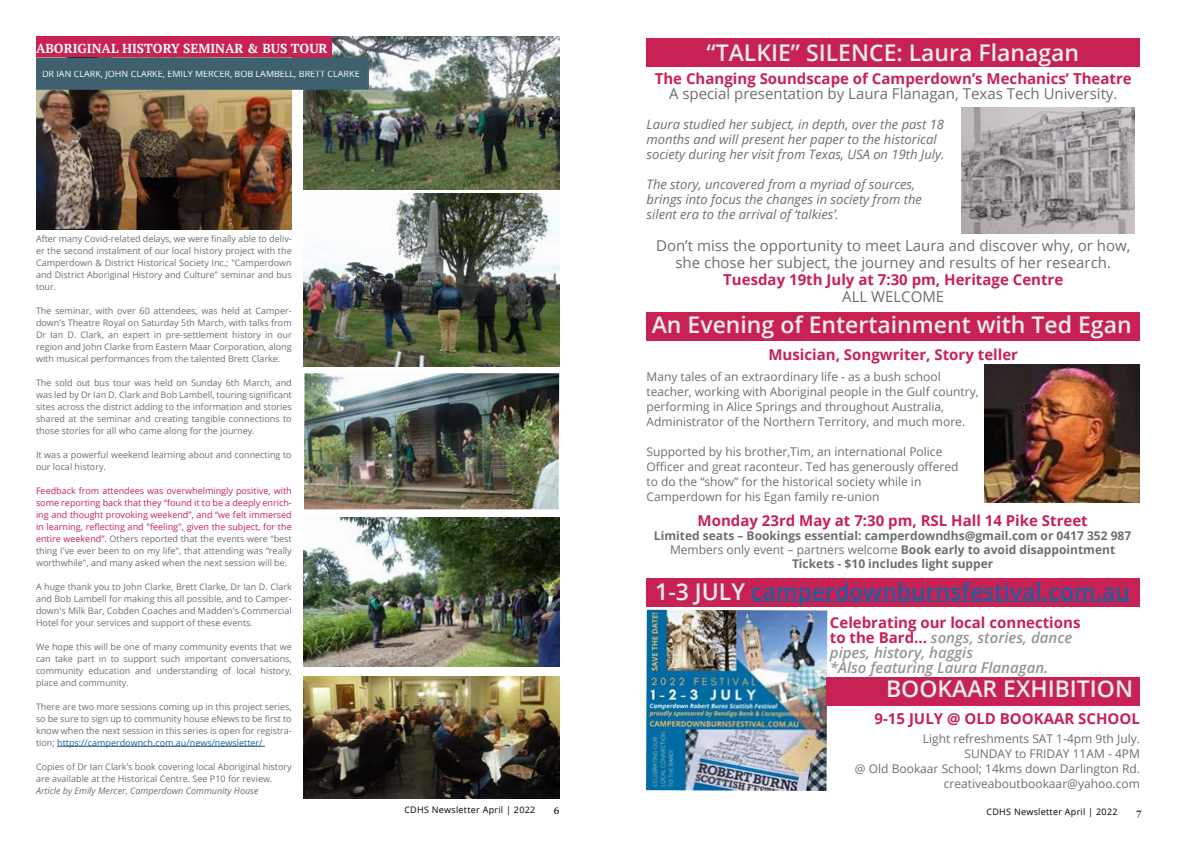
<style>
.page{position:relative;width:1191px;height:842px;background:#fff}
.page>*{position:absolute;margin:0;border:0;box-sizing:border-box;transform-origin:0 0}
.t1{font:600 23px "Open Sans";color:#efeff0}
.t2{font:600 23px "Open Sans";color:#215e9e}
.t3{font:700 15px "Open Sans";color:#c82254}
.t4{font:15px/17px "Open Sans";color:#6d6e71;text-align:center}
.t5{font:italic 600 15px/15px "Open Sans";color:#939598}
.t6{font:italic 13px/15px "Open Sans";color:#6d6e71}
.t7{font:700 13px "PT Serif";color:#fff}
.t8{font:12px/15px "Open Sans";color:#6d6e71}
.t9{font:700 12px/14px "Open Sans";color:#6d6e71;text-align:center}
.t10{font:10px "Georgia";color:#000}
.t11{font:9px/12px "Open Sans";color:#6d6e71;text-align:justify}
.t12{font:9px/12px "Open Sans";color:#c82254;text-align:justify}
.t13{font:9px "Open Sans";color:#fff}
.t14{font:9px "Open Sans";letter-spacing:.03em;color:#000}
.t15{font:italic 9px "Open Sans";color:#6d6e71}
.s1{color:#6d6e71}
.s2{color:#215e9e}
.s3{font-weight:400}
.s4{color:#efeff0}
.s5{font-weight:700;font-style:normal;color:#c82254}
</style>
<div class="page">
<div style="left:646px;top:38px;width:494px;height:29px;background:#c82254"></div>
<img style="left:304px;top:36px;width:255px;height:153px">
<div style="left:36px;top:36px;width:296px;height:23px;background:#c82254"></div>
<img style="left:304px;top:677px;width:255px;height:121px">
<img style="left:304px;top:518px;width:255px;height:148px">
<img style="left:304px;top:373px;width:255px;height:136px">
<img style="left:304px;top:194px;width:255px;height:173px">
<img style="left:36px;top:91px;width:256px;height:139px">
<svg style="left:36px;top:57px;width:333px;height:34px;background:#45636e"></svg>
<div style="left:38px;top:60px;width:328px;height:27px;border:1px solid #3f616f"></div>
<img style="left:961px;top:108px;width:173px;height:125px">
<div style="left:646px;top:313px;width:494px;height:28px;background:#c82254"></div>
<img style="left:985px;top:365px;width:155px;height:138px">
<div style="left:646px;top:578px;width:494px;height:29px;background:#c82254"></div>
<hr style="left:751px;top:601px;width:379px;height:1px;background:#215e9e">
<img style="left:646px;top:610px;width:181px;height:181px">
<div style="left:826px;top:677px;width:314px;height:28px;background:#c82254"></div>
<hr style="left:57px;top:746px;width:208px;height:1px;background:#215e9e">
<h3 class="t7" style="left:36px;top:39px;width:293px">ABORIGINAL HISTORY SEMINAR &amp; BUS TOUR</h3>
<p class="t13" style="left:42px;top:68px;width:319px">DR IAN CLARK, JOHN CLARKE, EMILY MERCER, BOB LAMBELL, BRETT CLARKE</p>
<p class="t11" style="left:36px;top:232px;width:257px">After many Covid-related delays, we were finally able to deliv&shy;er the second instalment of our local history project with the Camperdown &amp; District Historical Society Inc.; "Camperdown and District Aboriginal History and Culture" seminar and bus tour.</p>
<p class="t11" style="left:36px;top:304px;width:257px">The seminar, with over 60 attendees, was held at Camper&shy;down’s Theatre Royal on Saturday 5th March, with talks from Dr Ian D. Clark, an expert in pre-settlement history in our region and John Clarke from Eastern Maar Corporation, along with musical performances from the talented Brett Clarke.</p>
<p class="t11" style="left:36px;top:376px;width:257px">The sold out bus tour was held on Sunday 6th March, and was led by Dr Ian D. Clark and Bob Lambell, touring significant sites across the district adding to the information and stories shared at the seminar and creating tangible connections to those stories for all who came along for the journey.</p>
<p class="t11" style="left:36px;top:448px;width:257px">It was a powerful weekend learning about and connecting to our local history.</p>
<p class="t12" style="left:36px;top:484px;width:257px">Feedback from attendees was overwhelmingly positive, with some reporting back that they “found it to be a deeply enrich&shy;ing and thought provoking weekend”, and “we felt immersed in learning, reflecting and "feeling", given the subject, for the entire weekend”. <span class="s1">Others reported that the events were “best thing I've ever been to on my life", that attending was “really worthwhile", and many asked when the next session will be.</span></p>
<p class="t11" style="left:36px;top:580px;width:257px">A huge thank you to John Clarke, Brett Clarke, Dr Ian D. Clark and Bob Lambell for making this all possible, and to Camper&shy;down's Milk Bar, Cobden Coaches and Madden's Commercial Hotel for your services and support of these events.</p>
<p class="t11" style="left:36px;top:640px;width:257px">We hope this will be one of many community events that we can take part in to support such important conversations, community education and understanding of local history, place and community.</p>
<p class="t11" style="left:36px;top:700px;width:257px">There are two more sessions coming up in this project series, so be sure to sign up to community house eNews to be first to know when the next session in this series is open for registra&shy;tion; <span class="s2">https://camperdownch.com.au/news/newsletter/</span></p>
<p class="t11" style="left:36px;top:760px;width:257px">Copies of Dr Ian Clark’s book covering local Aboriginal history are available at the Historical Centre. See P10 for review.</p>
<p class="t15" style="left:36px;top:784px;width:224px">Article by Emily Mercer, Camperdown Community House</p>
<p class="t14" style="left:404px;top:803px;width:132px">CDHS Newsletter April | 2022</p>
<p class="t10" style="left:554px;top:803px;width:7px">6</p>
<h1 class="t1" style="left:706px;top:36px;width:374px">“TALKIE” SILENCE: Laura Flanagan</h1>
<h2 class="t3" style="left:655px;top:67px;width:478px">The Changing Soundscape of Camperdown’s Mechanics’ Theatre</h2>
<h2 class="t4" style="left:669px;top:84px;width:450px">A special presentation by Laura Flanagan, Texas Tech University.</h2>
<h3 class="t6" style="left:646px;top:116px;width:299px">Laura studied her subject, in depth, over the past 18 months and will present her paper to the historical society during her visit from Texas, USA on 19th July.</h3>
<h3 class="t6" style="left:646px;top:176px;width:277px">The story, uncovered from a myriad of sources, brings into focus the changes in society from the silent era to the arrival of ‘talkies’.</h3>
<h2 class="t4" style="left:656px;top:236px;width:476px">Don’t miss the opportunity to meet Laura and discover why, or how, she chose her subject, the journey and results of her research.</h2>
<h2 class="t3" style="left:723px;top:268px;width:341px">Tuesday 19th July at 7:30 pm, Heritage Centre</h2>
<h2 class="t4" style="left:842px;top:287px;width:104px">ALL WELCOME</h2>
<h1 class="t1" style="left:651px;top:309px;width:481px">An Evening of Entertainment with Ted Egan</h1>
<h2 class="t3" style="left:768px;top:344px;width:251px">Musician, Songwriter, Story teller</h2>
<h3 class="t8" style="left:646px;top:368px;width:334px">Many tales of an extraordinary life - as a bush school teacher, working with Aboriginal people in the Gulf country, performing in Alice Springs and throughout Australia, Administrator of the Northern Territory, and much more.</h3>
<h3 class="t8" style="left:646px;top:443px;width:313px">Supported by his brother,Tim, an international Police Officer and great raconteur. Ted has generously offered to do the “show” for the historical society while in Camperdown for his Egan family re-union</h3>
<h2 class="t3" style="left:697px;top:510px;width:392px">Monday 23rd May at 7:30 pm, RSL Hall 14 Pike Street</h2>
<h3 class="t9" style="left:654px;top:528px;width:479px">Limited seats – Bookings essential: camperdowndhs@gmail.com or 0417 352 987<br><span class="s3">Members only event – partners welcome</span> Book early to avoid disappointment<br>Tickets - $10 includes light supper</h3>
<h1 class="t2" style="left:655px;top:576px;width:476px"><span class="s4">1-3 JULY</span> camperdownburnsfestival.com.au</h1>
<h2 class="t5" style="left:830px;top:614px;width:252px"><span class="s5">Celebrating our local connections to the Bard...</span> songs, stories, dance pipes, history, haggis<br>*Also featuring Laura Flanagan.</h2>
<h1 class="t1" style="left:886px;top:673px;width:248px">BOOKAAR EXHIBITION</h1>
<h2 class="t3" style="left:874px;top:708px;width:267px">9-15 JULY @ OLD BOOKAAR SCHOOL</h2>
<h3 class="t8" style="left:855px;top:731px;width:286px;text-align:right">Light refreshments SAT 1-4pm 9th July.<br>SUNDAY to FRIDAY 11AM - 4PM<br>@ Old Bookaar School; 14kms down Darlington Rd. creativeaboutbookaar@yahoo.com</h3>
<p class="t14" style="left:986px;top:805px;width:132px">CDHS Newsletter April | 2022</p>
<p class="t10" style="left:1136px;top:805px;width:7px">7</p>
</div>
